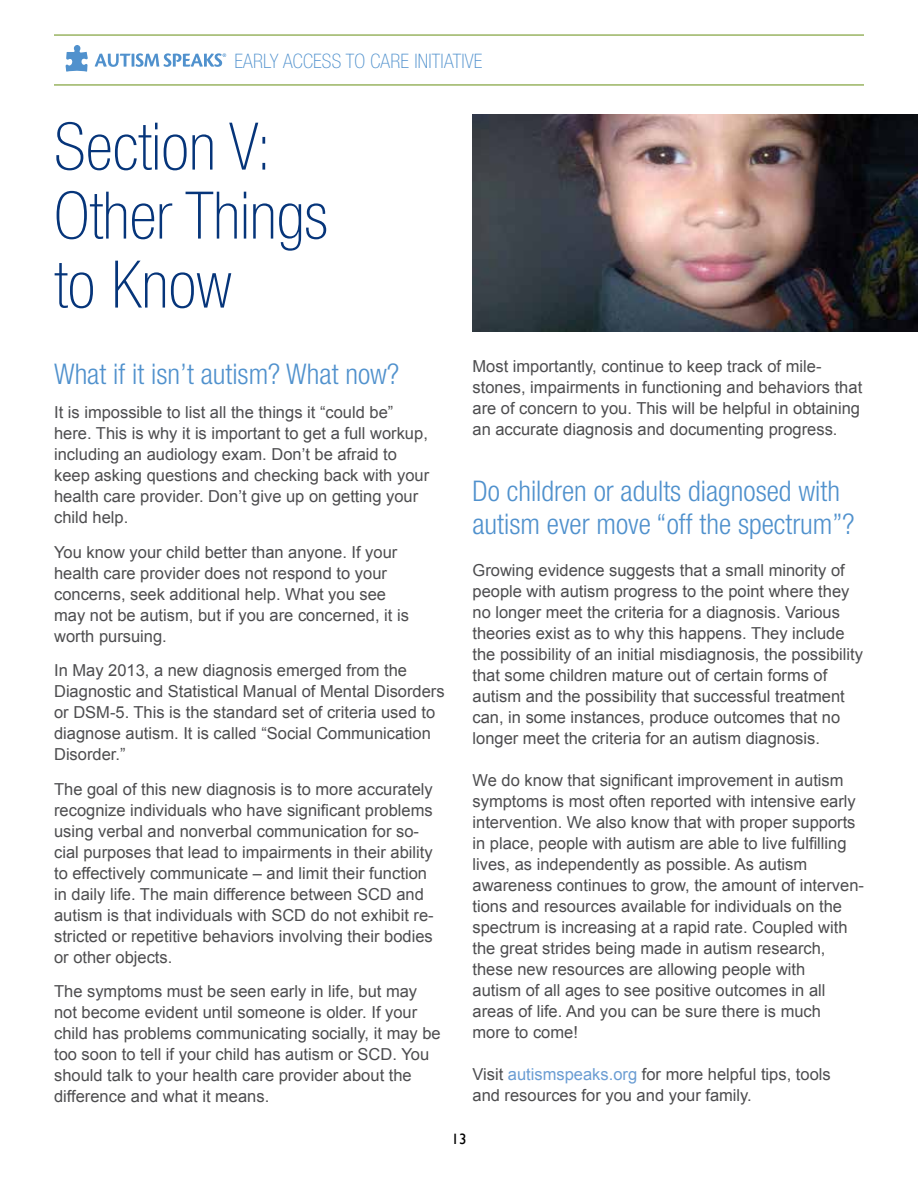
<style>
.page{position:relative;width:918px;height:1188px;background:#fff}
.page>*{position:absolute;margin:0;border:0;box-sizing:border-box;transform-origin:0 0}
.t1{font:100 condensed 65.7px/69px "Helvetica Neue";color:#06357a}
.t2{font:300 condensed 28.5px/33px "Helvetica Neue";color:#5091cd}
.t3{font:100 condensed 19.95px "Helvetica Neue";letter-spacing:.01em;color:#5091cd}
.t4{font:16.5px/21px "Arial";color:#4d4d4f}
.t5{font:15px "Gill Sans";color:#000}
.s1{color:#6b9dd3}
</style>
<div class="page">
<hr style="left:54px;top:84px;width:810px;height:2px;background:#99b462">
<hr style="left:54px;top:34px;width:810px;height:2px;background:#99b462">
<svg style="left:95px;top:53px;width:131px;height:14px"></svg>
<svg style="left:66px;top:45px;width:22px;height:27px"></svg>
<img style="left:472px;top:114px;width:446px;height:217px">
<p class="t3" style="left:235px;top:49px;width:249px">EARLY ACCESS TO CARE INITIATIVE</p>
<h1 class="t1" style="left:54px;top:111px;width:275px">Section V:<br>Other Things to Know</h1>
<h2 class="t2" style="left:54px;top:357px;width:347px">What if it isn’t autism? What now?</h2>
<p class="t4" style="left:54px;top:402px;width:377px">It is impossible to list all the things it “could be” here. This is why it is important to get a full workup, including an audiology exam. Don’t be afraid to keep asking questions and checking back with your health care provider. Don’t give up on getting your child help.</p>
<p class="t4" style="left:54px;top:542px;width:356px">You know your child better than anyone. If your health care provider does not respond to your concerns, seek additional help. What you see may not be autism, but if you are concerned, it is worth pursuing.</p>
<p class="t4" style="left:54px;top:660px;width:392px">In May 2013, a new diagnosis emerged from the Diagnostic and Statistical Manual of Mental Disorders or DSM-5. This is the standard set of criteria used to diagnose autism. It is called “Social Communication Disorder.”</p>
<p class="t4" style="left:54px;top:779px;width:381px">The goal of this new diagnosis is to more accurately recognize individuals who have significant problems using verbal and nonverbal communication for so&shy;cial purposes that lead to impairments in their ability to effectively communicate – and limit their function in daily life. The main difference between SCD and autism is that individuals with SCD do not exhibit re&shy;stricted or repetitive behaviors involving their bodies or other objects.</p>
<p class="t4" style="left:54px;top:981px;width:388px">The symptoms must be seen early in life, but may not become evident until someone is older. If your child has problems communicating socially, it may be too soon to tell if your child has autism or SCD. You should talk to your health care provider about the difference and what it means.</p>
<p class="t4" style="left:472px;top:356px;width:391px">Most importantly, continue to keep track of mile&shy;stones, impairments in functioning and behaviors that are of concern to you. This will be helpful in obtaining an accurate diagnosis and documenting progress.</p>
<h2 class="t2" style="left:472px;top:474px;width:384px">Do children or adults diagnosed with autism ever move “off the spectrum”?</h2>
<p class="t4" style="left:472px;top:560px;width:392px">Growing evidence suggests that a small minority of people with autism progress to the point where they no longer meet the criteria for a diagnosis. Various theories exist as to why this happens. They include the possibility of an initial misdiagnosis, the possibility that some children mature out of certain forms of autism and the possibility that successful treatment can, in some instances, produce outcomes that no longer meet the criteria for an autism diagnosis.</p>
<p class="t4" style="left:472px;top:770px;width:393px">We do know that significant improvement in autism symptoms is most often reported with intensive early intervention. We also know that with proper supports in place, people with autism are able to live fulfilling lives, as independently as possible. As autism awareness continues to grow, the amount of interven&shy;tions and resources available for individuals on the spectrum is increasing at a rapid rate. Coupled with the great strides being made in autism research, these new resources are allowing people with<br>autism of all ages to see positive outcomes in all areas of life. And you can be sure there is much<br>more to come!</p>
<p class="t4" style="left:472px;top:1064px;width:360px">Visit <span class="s1">autismspeaks.org</span> for more helpful tips, tools and resources for you and your family.</p>
<p class="t5" style="left:452px;top:1131px;width:16px">13</p>
</div>
